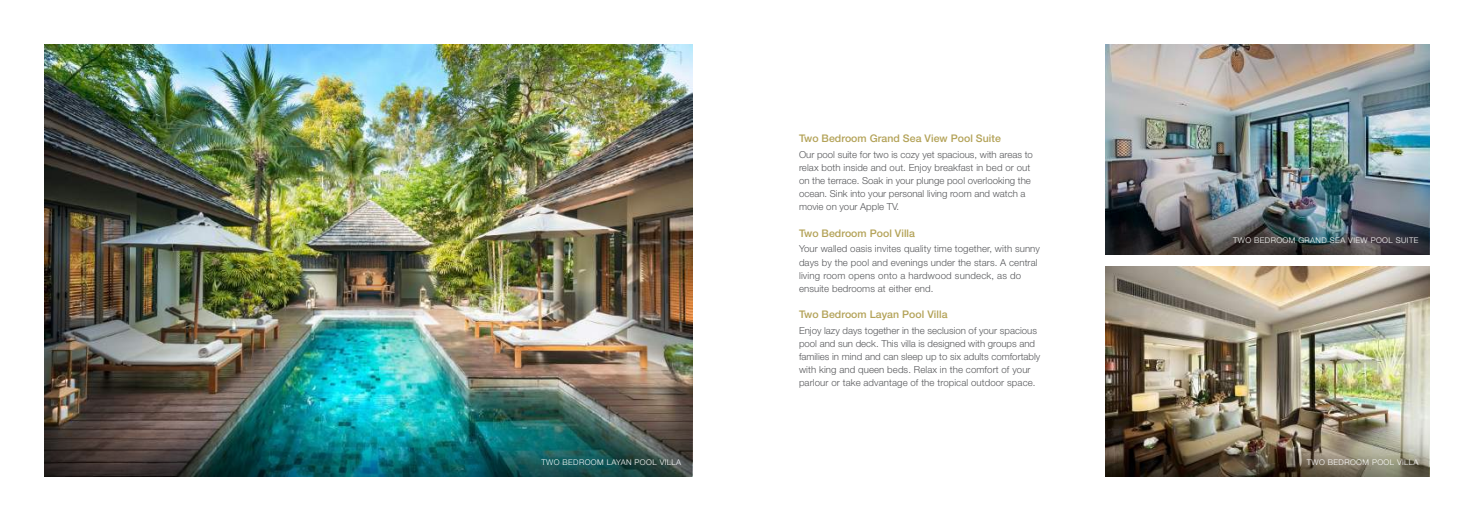
<style>
.page{position:relative;width:1474px;height:521px;background:#fff}
.page>*{position:absolute;margin:0;border:0;box-sizing:border-box;transform-origin:0 0}
.t1{font:500 10.5px "Helvetica Neue LT Pro";letter-spacing:.005em;color:#b3a257}
.t2{font:300 9.62px/13.1px "Helvetica Neue LT Pro";color:#57585b}
.t3{font:300 7.88px "Helvetica Neue LT Pro";letter-spacing:.05em;color:#fff}
</style>
<div class="page">
<img style="left:45px;top:45px;width:647px;height:373px">
<img style="left:1105px;top:266px;width:324px;height:177px">
<img style="left:1105px;top:45px;width:324px;height:163px">
<svg style="left:1105px;top:443px;width:324px;height:33px;background:#625847"></svg>
<img style="left:1105px;top:208px;width:324px;height:46px">
<img style="left:45px;top:418px;width:647px;height:58px">
<p class="t3" style="left:541px;top:457px;width:34px">Two Bedroom</p>
<p class="t3" style="left:606px;top:457px;width:11px">Layan</p>
<p class="t3" style="left:634px;top:457px;width:12px">Pool</p>
<p class="t3" style="left:659px;top:457px;width:13px">Villa</p>
<p class="t1" style="left:799px;top:132px;width:203px">Two Bedroom Grand Sea View Pool Suite</p>
<p class="t2" style="left:799px;top:148px;width:235px">Our pool suite for two is cozy yet spacious, with areas to relax both inside and out. Enjoy breakfast in bed or out on the terrace. Soak in your plunge pool overlooking the ocean. Sink into your personal living room and watch a movie on your Apple TV.</p>
<p class="t1" style="left:799px;top:227px;width:117px">Two Bedroom Pool Villa</p>
<p class="t2" style="left:799px;top:242px;width:242px">Your walled oasis invites quality time together, with sunny days by the pool and evenings under the stars. A central living room opens onto a hardwood sundeck, as do ensuite bedrooms at either end.</p>
<p class="t1" style="left:799px;top:308px;width:150px">Two Bedroom Layan Pool Villa</p>
<p class="t2" style="left:799px;top:324px;width:243px">Enjoy lazy days together in the seclusion of your spacious pool and sun deck. This villa is designed with groups and families in mind and can sleep up to six adults comfortably with king and queen beds. Relax in the comfort of your parlour or take advantage of the tropical outdoor space.</p>
<p class="t3" style="left:1233px;top:235px;width:34px">Two Bedroom</p>
<p class="t3" style="left:1298px;top:235px;width:13px">Grand</p>
<p class="t3" style="left:1329px;top:235px;width:53px">Sea View Pool</p>
<p class="t3" style="left:1395px;top:235px;width:19px">Suite</p>
<p class="t3" style="left:1306px;top:457px;width:113px">TWO BEDROOM POOL VILLA</p>
</div>
